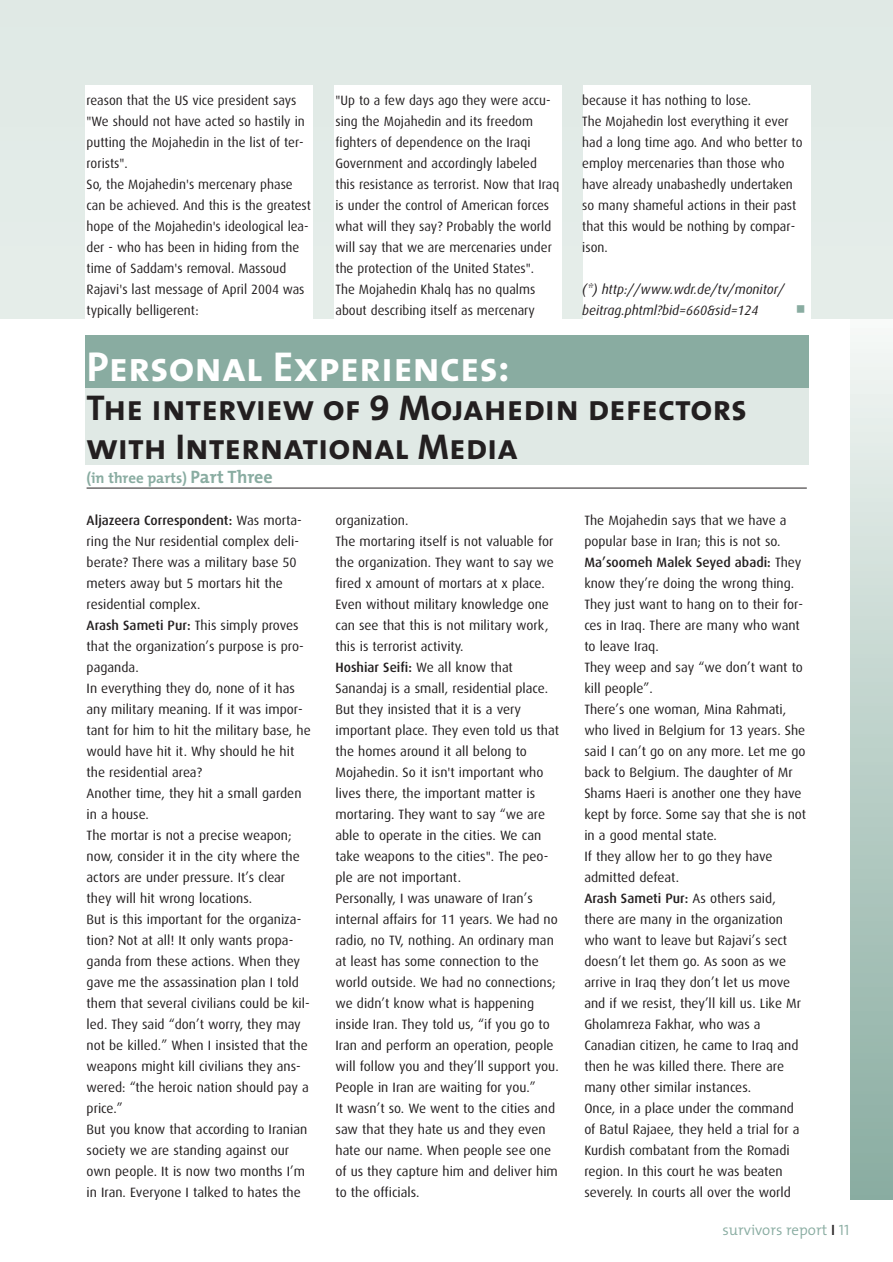
<style>
.page{position:relative;width:893px;height:1262px;background:#fff}
.page>*{position:absolute;margin:0;border:0;box-sizing:border-box;transform-origin:0 0}
.t1{font:42px "The Mix Bold Caps";color:#fff}
.t2{font:36px/39px "The Mix Bold Caps";color:#231f20}
.t3{font:700 15px "The Mix";color:#89aca1}
.t4{font:300 15px "The Mix";color:#89aca1}
.t5{font:13.5px/21px "Dax";color:#231f20}
.t6{font:italic 13.5px/21px "Dax";color:#231f20}
.s1{font-size:18px}
.s2{font-weight:500}
.s3{font-weight:600;color:#231f20}
.s4{font-family:"The Mix Semi Light Caps";font-weight:400}
</style>
<div class="page">
<div style="left:0;top:0;width:892px;height:1208px;background:#e1eae6"></div>
<div style="left:0;top:319px;width:892px;height:942px;background:#fff"></div>
<div style="left:85px;top:85px;width:228px;height:251px;background:#fff"></div>
<div style="left:334px;top:85px;width:227px;height:251px;background:#fff"></div>
<div style="left:583px;top:85px;width:227px;height:251px;background:#fff"></div>
<div style="left:850px;top:319px;width:42px;height:880px;background:linear-gradient(to bottom,#f3f7f4,#87ab9f)"></div>
<div style="left:85px;top:335px;width:723px;height:53px;background:#89aca1"></div>
<div style="left:85px;top:388px;width:723px;height:76px;background:#e0e9e5"></div>
<hr style="left:87px;top:488px;width:719px;height:1px;background:#231f20">
<p class="t5" style="left:87px;top:90px;width:226px">reason that the US vice president says "We should not have acted so hastily in putting the Mojahedin in the list of ter&shy;rorists".<br>So, the Mojahedin's mercenary phase can be achieved. And this is the greatest hope of the Mojahedin's ideological lea&shy;der - who has been in hiding from the time of Saddam's removal. Massoud Rajavi's last message of April 2004 was typically belligerent:</p>
<p class="t5" style="left:335px;top:90px;width:225px">"Up to a few days ago they were accu&shy;sing the Mojahedin and its freedom fighters of dependence on the Iraqi Government and accordingly labeled this resistance as terrorist. Now that Iraq is under the control of American forces what will they say? Probably the world will say that we are mercenaries under the protection of the United States".<br>The Mojahedin Khalq has no qualms about describing itself as mercenary</p>
<p class="t5" style="left:582px;top:90px;width:222px">because it has nothing to lose.<br>The Mojahedin lost everything it ever had a long time ago. And who better to employ mercenaries than those who have already unabashedly undertaken so many shameful actions in their past that this would be nothing by compar&shy;ison.</p>
<p class="t6" style="left:582px;top:279px;width:204px">(*) http://www.wdr.de/tv/monitor/ beitrag.phtml?bid=660&amp;sid=124</p>
<h1 class="t1" style="left:87px;top:342px;width:424px">Personal Experiences:</h1>
<h2 class="t2" style="left:87px;top:388px;width:662px">The interview of 9 Mojahedin defectors with International Media</h2>
<p class="t3" style="left:87px;top:473px;width:188px">(in three parts) <span class="s1">Part Three</span></p>
<p class="t5" style="left:87px;top:510px;width:226px"><span class="s2">Aljazeera Correspondent:</span> Was morta&shy;ring the Nur residential complex deli&shy;berate? There was a military base 50 meters away but 5 mortars hit the residential complex.<br><span class="s2">Arash Sameti Pur:</span> This simply proves that the organization’s purpose is pro&shy;paganda.<br>In everything they do, none of it has any military meaning. If it was impor&shy;tant for him to hit the military base, he would have hit it. Why should he hit the residential area?<br>Another time, they hit a small garden in a house.<br>The mortar is not a precise weapon; now, consider it in the city where the actors are under pressure. It’s clear they will hit wrong locations.<br>But is this important for the organiza&shy;tion? Not at all! It only wants propa&shy;ganda from these actions. When they gave me the assassination plan I told them that several civilians could be kil&shy;led. They said “don’t worry, they may not be killed.” When I insisted that the weapons might kill civilians they ans&shy;wered: “the heroic nation should pay a price.”<br>But you know that according to Iranian society we are standing against our own people. It is now two months I’m in Iran. Everyone I talked to hates the</p>
<p class="t5" style="left:335px;top:510px;width:225px">organization.<br>The mortaring itself is not valuable for the organization. They want to say we fired x amount of mortars at x place.<br>Even without military knowledge one can see that this is not military work, this is terrorist activity.<br><span class="s2">Hoshiar Seifi:</span> We all know that Sanandaj is a small, residential place.<br>But they insisted that it is a very important place. They even told us that the homes around it all belong to Mojahedin. So it isn't important who lives there, the important matter is mortaring. They want to say “we are able to operate in the cities. We can take weapons to the cities". The peo&shy;ple are not important.<br>Personally, I was unaware of Iran’s internal affairs for 11 years. We had no radio, no TV, nothing. An ordinary man at least has some connection to the world outside. We had no connections; we didn’t know what is happening inside Iran. They told us, “if you go to Iran and perform an operation, people will follow you and they’ll support you.<br>People in Iran are waiting for you.”<br>It wasn’t so. We went to the cities and saw that they hate us and they even hate our name. When people see one of us they capture him and deliver him to the officials.</p>
<p class="t5" style="left:584px;top:510px;width:223px">The Mojahedin says that we have a popular base in Iran; this is not so.<br><span class="s2">Ma’soomeh Malek Seyed abadi:</span> They know they’re doing the wrong thing.<br>They just want to hang on to their for&shy;ces in Iraq. There are many who want to leave Iraq.<br>They weep and say “we don’t want to kill people”.<br>There’s one woman, Mina Rahmati, who lived in Belgium for 13 years. She said I can’t go on any more. Let me go back to Belgium. The daughter of Mr<br>Shams Haeri is another one they have kept by force. Some say that she is not in a good mental state.<br>If they allow her to go they have admitted defeat.<br><span class="s2">Arash Sameti Pur:</span> As others said, there are many in the organization who want to leave but Rajavi’s sect doesn’t let them go. As soon as we arrive in Iraq they don’t let us move and if we resist, they’ll kill us. Like Mr<br>Gholamreza Fakhar, who was a<br>Canadian citizen, he came to Iraq and then he was killed there. There are many other similar instances.<br>Once, in a place under the command of Batul Rajaee, they held a trial for a<br>Kurdish combatant from the Romadi region. In this court he was beaten severely. In courts all over the world</p>
<p class="t4" style="left:722px;top:1224px;width:128px">survivors report <span class="s3">I</span> <span class="s4">11</span></p>
</div>
